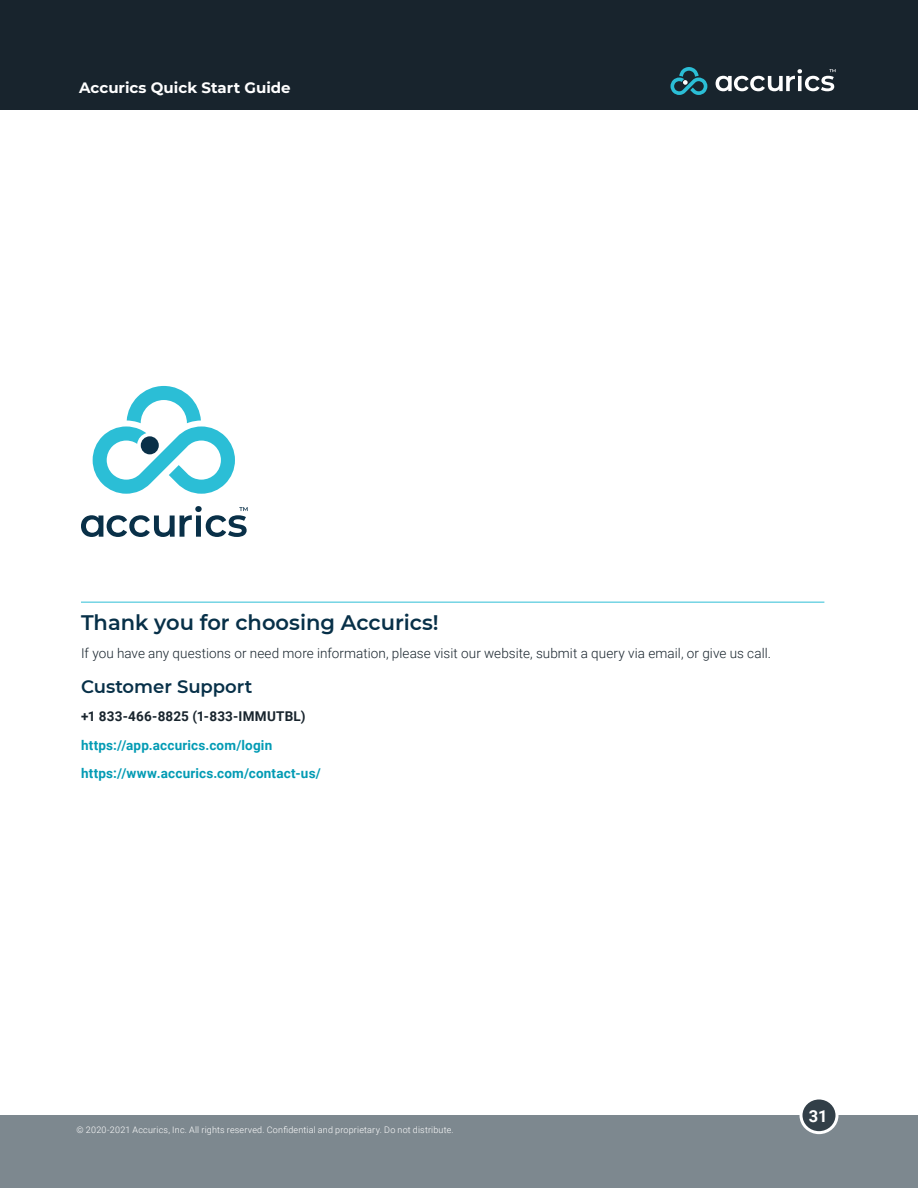
<style>
.page{position:relative;width:918px;height:1188px;background:#fff}
.page>*{position:absolute;margin:0;border:0;box-sizing:border-box;transform-origin:0 0}
.HEADLINE_2{font:600 21px "Montserrat";color:#073048}
.SUBHEAD_1{font:600 18px "Montserrat";color:#073048}
.t1{font:700 16.5px "Roboto";color:#fff}
.t2{font:700 15px "Montserrat";color:#fff}
.BODY_COPY{font:300 13.5px "Roboto";letter-spacing:.005em;color:#18242d}
.BODY_COPY-2{font:700 13.5px "Roboto";letter-spacing:.015em;color:#039bb4}
.BODY_COPY-3{font:700 13.5px "Roboto";letter-spacing:.015em;color:#18242d}
.t3{font:300 9px "Roboto";letter-spacing:.02em;color:#fff}
</style>
<div class="page">
<div style="left:0;top:0;width:918px;height:110px;background:#18242d"></div>
<svg style="left:716px;top:69px;width:120px;height:22px"></svg>
<svg style="left:671px;top:67px;width:36px;height:28px"></svg>
<div style="left:0;top:1115px;width:918px;height:73px;background:#7d888f"></div>
<div style="left:801px;top:1098px;width:36px;height:35px;background:#323f48;border-radius:50%"></div>
<div style="left:800px;top:1096px;width:38px;height:38px;border:3px solid #fff;border-radius:50%"></div>
<hr style="left:81px;top:602px;width:743px;height:1px;background:#2ebfd6">
<svg style="left:81px;top:506px;width:167px;height:31px"></svg>
<svg style="left:93px;top:386px;width:142px;height:108px"></svg>
<div style="left:141px;top:436px;width:18px;height:18px;background:#093048;border-radius:50%"></div>
<p class="t2" style="left:79px;top:77px;width:213px">Accurics Quick Start Guide</p>
<p class="HEADLINE_2" style="left:81px;top:607px;width:359px">Thank you for choosing Accurics!</p>
<p class="BODY_COPY" style="left:81px;top:644px;width:692px">If you have any questions or need more information, please visit our website, submit a query via email, or give us call.</p>
<p class="SUBHEAD_1" style="left:81px;top:673px;width:173px">Customer Support</p>
<p class="BODY_COPY-3" style="left:81px;top:707px;width:226px">+1 833-466-8825 (1-833-IMMUTBL)</p>
<p class="BODY_COPY-2" style="left:81px;top:735px;width:193px">https://app.accurics.com/login</p>
<p class="BODY_COPY-2" style="left:81px;top:764px;width:241px">https://www.accurics.com/contact-us/</p>
<p class="t3" style="left:76px;top:1124px;width:379px">© 2020-2021 Accurics, Inc. All rights reserved. Confidential and proprietary. Do not distribute.</p>
<p class="t1" style="left:809px;top:1104px;width:20px">31</p>
</div>
